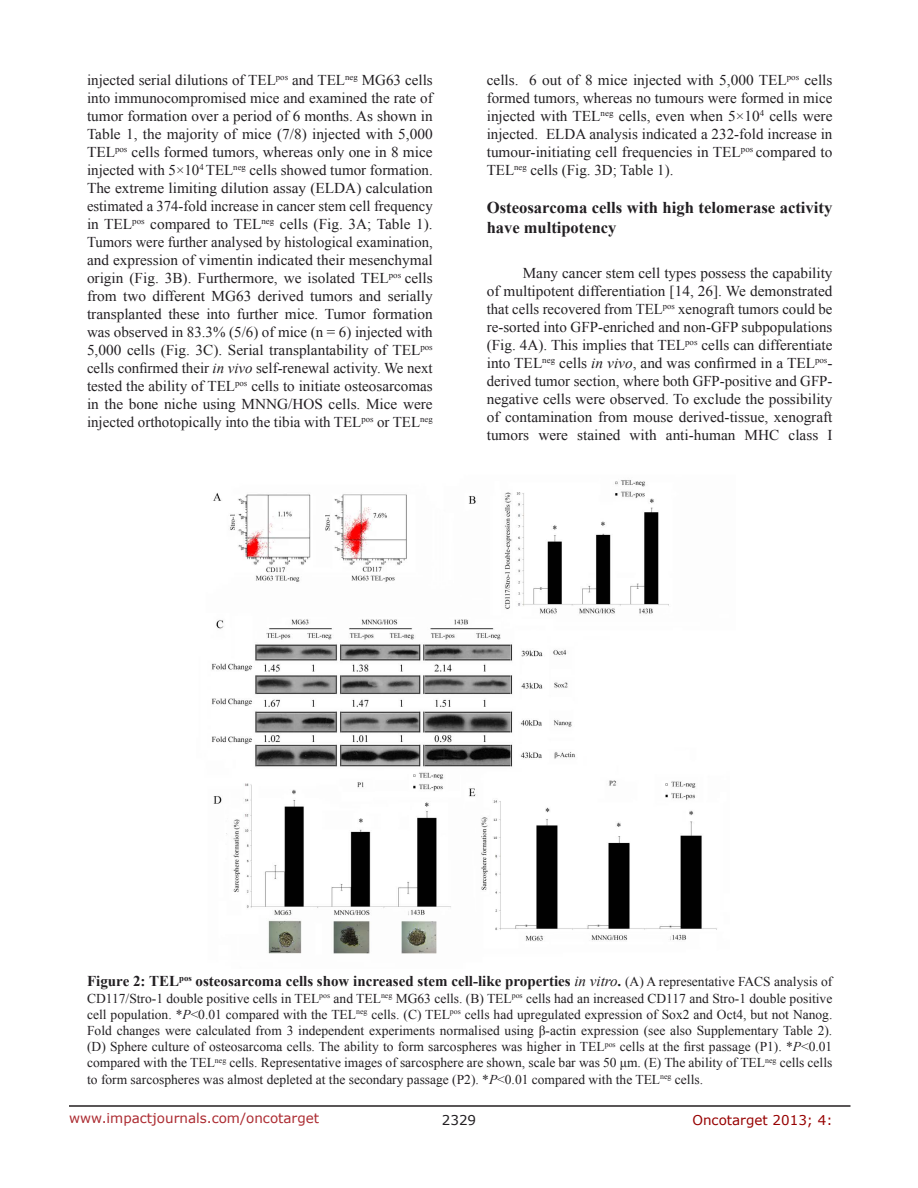
<style>
.page{position:relative;width:918px;height:1188px;background:#fff}
.page>*{position:absolute;margin:0;border:0;box-sizing:border-box;transform-origin:0 0}
.SubHeading{font:700 16.5px/19.8px "Times New Roman";color:#221f22}
.BodyText{font:15px/18px "Times New Roman";color:#221f22;text-align:justify}
.FigureText{font:700 15px "Times New Roman";color:#221f22}
.FigureText-2{font:13.5px/16.2px "Times New Roman";color:#221f22;text-align:justify}
.t1{font:13.5px "Verdana";color:#ac2b31}
.t2{font:13.5px "Verdana";color:#970000}
.t3{font:13.5px "Verdana";color:#221f22}
.s1{font-style:italic}
.s2{font-weight:400;font-style:italic}
.s3{font-weight:400;font-size:13.5px}
</style>
<div class="page">
<hr style="left:69px;top:1105px;width:781px;height:2px;background:#231f20">
<img style="left:211px;top:480px;width:506px;height:474px">
<p class="BodyText" style="left:87px;top:71px;width:347px">injected serial dilutions of TEL<sup>pos</sup> and TEL<sup>neg</sup> MG63 cells into immunocompromised mice and examined the rate of tumor formation over a period of 6 months. As shown in Table 1, the majority of mice (7/8) injected with 5,000<br>TEL<sup>pos</sup> cells formed tumors, whereas only one in 8 mice injected with 5×10<sup>4</sup> TEL<sup>neg</sup> cells showed tumor formation.<br>The extreme limiting dilution assay (ELDA) calculation estimated a 374-fold increase in cancer stem cell frequency in TEL<sup>pos</sup> compared to TEL<sup>neg</sup> cells (Fig. 3A; Table 1).<br>Tumors were further analysed by histological examination, and expression of vimentin indicated their mesenchymal origin (Fig. 3B). Furthermore, we isolated TEL<sup>pos</sup> cells from two different MG63 derived tumors and serially transplanted these into further mice. Tumor formation was observed in 83.3% (5/6) of mice (n = 6) injected with 5,000 cells (Fig. 3C). Serial transplantability of TEL<sup>pos </sup>cells confirmed their <span class="s1">in vivo</span> self-renewal activity. We next tested the ability of TEL<sup>pos</sup> cells to initiate osteosarcomas in the bone niche using MNNG/HOS cells. Mice were injected orthotopically into the tibia with TEL<sup>pos</sup> or TEL<sup>neg</sup></p>
<p class="BodyText" style="left:487px;top:71px;width:347px">cells. 6 out of 8 mice injected with 5,000 TEL<sup>pos</sup> cells formed tumors, whereas no tumours were formed in mice injected with TEL<sup>neg</sup> cells, even when 5×10<sup>4</sup> cells were injected. ELDA analysis indicated a 232-fold increase in tumour-initiating cell frequencies in TEL<sup>pos</sup> compared to TEL<sup>neg</sup> cells (Fig. 3D; Table 1).</p>
<p class="SubHeading" style="left:487px;top:197px;width:347px">Osteosarcoma cells with high telomerase activity have multipotency</p>
<p class="BodyText" style="left:487px;top:264px;width:347px;text-indent:36px">Many cancer stem cell types possess the capability of multipotent differentiation [14, 26]. We demonstrated that cells recovered from TEL<sup>pos</sup> xenograft tumors could be re-sorted into GFP-enriched and non-GFP subpopulations (Fig. 4A). This implies that TEL<sup>pos</sup> cells can differentiate into TEL<sup>neg</sup> cells <span class="s1">in vivo</span>, and was confirmed in a TEL<sup>pos&shy;</sup>derived tumor section, where both GFP-positive and GFP&shy;negative cells were observed. To exclude the possibility of contamination from mouse derived-tissue, xenograft tumors were stained with anti-human MHC class I</p>
<p class="FigureText" style="left:87px;top:970px;width:747px">Figure 2: TEL<sup>pos</sup> osteosarcoma cells show increased stem cell-like properties <span class="s2">in vitro</span>. <span class="s3">(A) A representative FACS analysis of</span></p>
<p class="FigureText-2" style="left:87px;top:989px;width:747px">CD117/Stro-1 double positive cells in TEL<sup>pos</sup> and TEL<sup>neg</sup> MG63 cells. (B) TEL<sup>pos</sup> cells had an increased CD117 and Stro-1 double positive cell population. *<span class="s1">P</span>&lt;0.01 compared with the TEL<sup>neg</sup> cells. (C) TEL<sup>pos</sup> cells had upregulated expression of Sox2 and Oct4, but not Nanog.<br>Fold changes were calculated from 3 independent experiments normalised using β-actin expression (see also Supplementary Table 2). (D) Sphere culture of osteosarcoma cells. The ability to form sarcospheres was higher in TEL<sup>pos</sup> cells at the first passage (P1). *<span class="s1">P</span>&lt;0.01 compared with the TEL<sup>neg</sup> cells. Representative images of sarcosphere are shown, scale bar was 50 μm. (E) The ability of TEL<sup>neg</sup> cells cells to form sarcospheres was almost depleted at the secondary passage (P2). *<span class="s1">P</span>&lt;0.01 compared with the TEL<sup>neg</sup> cells.</p>
<p class="t1" style="left:69px;top:1109px;width:252px">www.impactjournals.com/oncotarget</p>
<p class="t3" style="left:442px;top:1111px;width:36px">2329</p>
<p class="t2" style="left:692px;top:1111px;width:142px">Oncotarget 2013; 4:</p>
</div>
